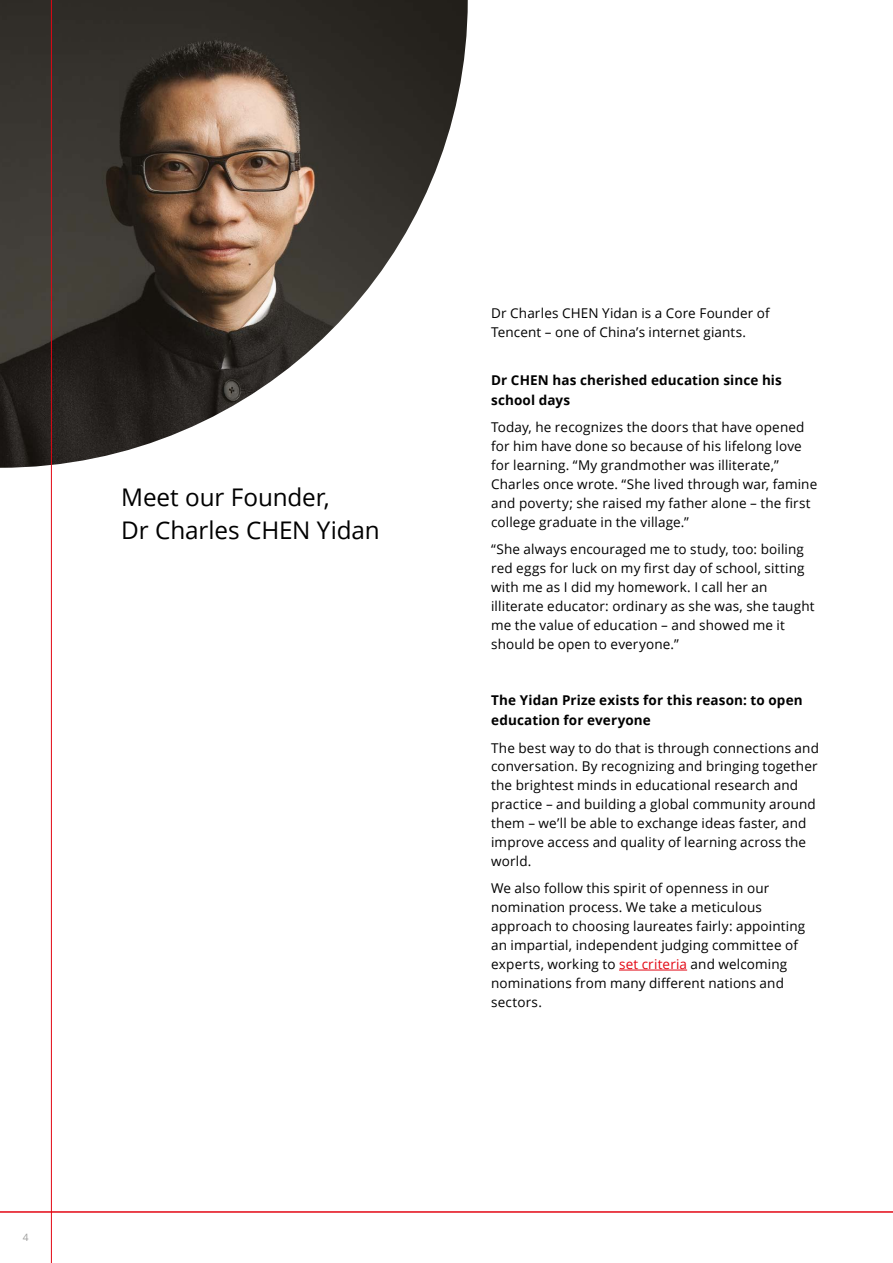
<style>
.page{position:relative;width:893px;height:1263px;background:#fff}
.page>*{position:absolute;margin:0;border:0;box-sizing:border-box;transform-origin:0 0}
.t1{font:24.3px/33px "Open Sans";letter-spacing:-.005em;color:#000}
.t2{font:13.5px/18.9px "Open Sans";letter-spacing:.01em;color:#000}
.t3{font:700 13.5px/20.2px "Open Sans";letter-spacing:.01em;color:#000}
.t4{font:10.2px "Open Sans";color:#9d9d9c}
.s1{color:#e30613}
</style>
<div class="page">
<img style="left:0;top:0;width:468px;height:468px">
<hr style="left:51px;top:0;width:1px;height:1263px;background:#e30613">
<hr style="left:0;top:1211px;width:893px;height:1px;background:#e30613">
<hr style="left:619px;top:970px;width:68px;height:1px;background:#e30613">
<h1 class="t1" style="left:121px;top:480px;width:260px">Meet our Founder,<br>Dr Charles CHEN Yidan</h1>
<p class="t4" style="left:23px;top:1230px;width:7px">4</p>
<p class="t2" style="left:491px;top:303px;width:280px">Dr Charles CHEN Yidan is a Core Founder of<br>Tencent – one of China’s internet giants.</p>
<p class="t3" style="left:491px;top:369px;width:292px">Dr CHEN has cherished education since his school days</p>
<p class="t2" style="left:491px;top:418px;width:328px">Today, he recognizes the doors that have opened for him have done so because of his lifelong love for learning. “My grandmother was illiterate,” Charles once wrote. “She lived through war, famine and poverty; she raised my father alone – the first college graduate in the village.”</p>
<p class="t2" style="left:491px;top:539px;width:325px">“She always encouraged me to study, too: boiling red eggs for luck on my first day of school, sitting with me as I did my homework. I call her an illiterate educator: ordinary as she was, she taught me the value of education – and showed me it should be open to everyone.”</p>
<p class="t3" style="left:491px;top:689px;width:313px">The Yidan Prize exists for this reason: to open education for everyone</p>
<p class="t2" style="left:491px;top:738px;width:329px">The best way to do that is through connections and conversation. By recognizing and bringing together the brightest minds in educational research and practice – and building a global community around them – we’ll be able to exchange ideas faster, and improve access and quality of learning across the world.</p>
<p class="t2" style="left:491px;top:879px;width:316px">We also follow this spirit of openness in our nomination process. We take a meticulous approach to choosing laureates fairly: appointing an impartial, independent judging committee of experts, working to <span class="s1">set criteria</span> and welcoming nominations from many different nations and sectors.</p>
</div>
